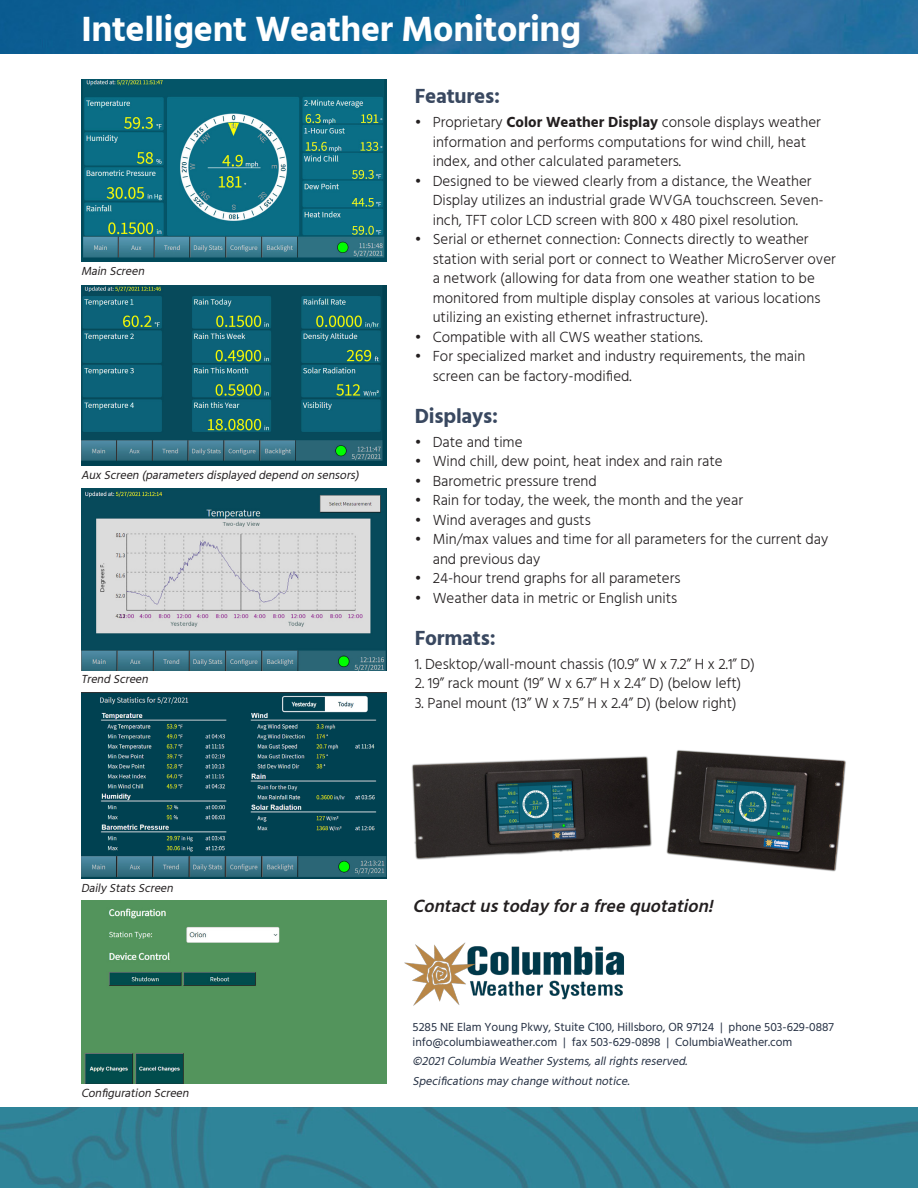
<style>
.page{position:relative;width:918px;height:1188px;background:#fff}
.page>*{position:absolute;margin:0;border:0;box-sizing:border-box;transform-origin:0 0}
.Subhead{font:700 36px "Hind";letter-spacing:-.01em;color:#fff}
.Subhead_1{font:700 21px "Hind";letter-spacing:-.01em;color:#394860}
.t1{font:italic 600 18px "Hind";color:#231f20}
.Body_text{font:300 15px/19.5px "Hind";color:#231f20}
.Body_text-2{font:12px "Hind";color:#242f42}
.t2{font:italic 12px "Hind";color:#231f20}
.Body_text-3{font:italic 12px "Hind";color:#242f42}
.s1{font-weight:700}
</style>
<div class="page">
<img style="left:0;top:0;width:918px;height:54px">
<img style="left:404px;top:942px;width:220px;height:64px">
<img style="left:0;top:1107px;width:918px;height:81px">
<img style="left:81px;top:80px;width:306px;height:181px">
<img style="left:81px;top:285px;width:305px;height:181px">
<img style="left:81px;top:489px;width:306px;height:181px">
<img style="left:81px;top:692px;width:306px;height:187px">
<img style="left:81px;top:901px;width:306px;height:182px">
<img style="left:669px;top:750px;width:177px;height:122px">
<img style="left:411px;top:756px;width:258px;height:104px">
<p class="Subhead" style="left:81px;top:8px;width:502px">Intelligent Weather Monitoring</p>
<p class="t2" style="left:81px;top:263px;width:68px">Main Screen</p>
<p class="t2" style="left:81px;top:467px;width:283px">AuxScreen (parametersdisplayed depend on sensors)</p>
<p class="t2" style="left:81px;top:671px;width:72px">Trend Screen</p>
<p class="Subhead_1" style="left:415px;top:84px;width:87px">Features:</p>
<p class="Body_text" style="left:433px;top:113px;width:390px;text-indent:-18px">• Proprietary <span class="s1">Color Weather Display</span> console displays weather information and performs computations for wind chill, heat index, and other calculated parameters.</p>
<p class="Body_text" style="left:433px;top:172px;width:393px;text-indent:-18px">• Designed to be viewed clearly from a distance, the Weather<br>Display utilizes an industrial grade WVGA touchscreen. Seven&shy;inch, TFT color LCD screen with 800 x 480 pixel resolution.</p>
<p class="Body_text" style="left:433px;top:230px;width:405px;text-indent:-18px">• Serial or ethernet connection: Connects directly to weather station with serial port or connect to Weather MicroServer over a network (allowing for data from one weather station to be monitored from multiple display consoles at various locations utilizing an existing ethernet infrastructure).</p>
<p class="Body_text" style="left:415px;top:328px;width:289px">• Compatible with all CWS weather stations.</p>
<p class="Body_text" style="left:433px;top:347px;width:374px;text-indent:-18px">• For specialized market and industry requirements, the main screen can be factory-modified.</p>
<p class="Subhead_1" style="left:415px;top:403px;width:85px">Displays:</p>
<p class="Body_text" style="left:415px;top:433px;width:109px">• Date and time</p>
<p class="Body_text" style="left:415px;top:452px;width:309px">• Wind chill, dew point, heat index and rain rate</p>
<p class="Body_text" style="left:415px;top:472px;width:184px">• Barometric pressure trend</p>
<p class="Body_text" style="left:415px;top:491px;width:330px">• Rain for today, the week, the month and the year</p>
<p class="Body_text" style="left:415px;top:511px;width:178px">• Wind averages and gusts</p>
<p class="Body_text" style="left:433px;top:530px;width:397px;text-indent:-18px">• Min/max values and time for all parameters for the current day and previous day</p>
<p class="Body_text" style="left:415px;top:569px;width:267px">• 24-hour trend graphs for all parameters</p>
<p class="Body_text" style="left:415px;top:589px;width:264px">• Weather data in metric or English units</p>
<p class="Subhead_1" style="left:415px;top:625px;width:82px">Formats:</p>
<p class="Body_text" style="left:415px;top:655px;width:342px">1. Desktop/wall-mount chassis (10.9” W x 7.2” H x 2.1” D)</p>
<p class="Body_text" style="left:415px;top:674px;width:328px">2. 19” rack mount (19” W x 6.7” H x 2.4” D) (below left)</p>
<p class="Body_text" style="left:415px;top:694px;width:323px">3. Panel mount (13” W x 7.5” H x 2.4” D) (below right)</p>
<p class="t2" style="left:81px;top:880px;width:97px">Daily StatsScreen</p>
<p class="t2" style="left:81px;top:1084px;width:112px">Configuration Screen</p>
<p class="t1" style="left:413px;top:895px;width:308px">Contactustodayforafreequotation!</p>
<p class="Body_text-2" style="left:413px;top:1019px;width:423px">5285 NE Elam Young Pkwy, Stuite C100, Hillsboro, OR 97124 | phone 503-629-0887</p>
<p class="Body_text-2" style="left:413px;top:1034px;width:381px">info@columbiaweather.com | fax 503-629-0898 | ColumbiaWeather.com</p>
<p class="Body_text-3" style="left:413px;top:1053px;width:279px">©2021Columbia WeatherSystems,allrightsreserved.</p>
<p class="Body_text-3" style="left:413px;top:1073px;width:221px">Specificationsmay change withoutnotice.</p>
</div>
